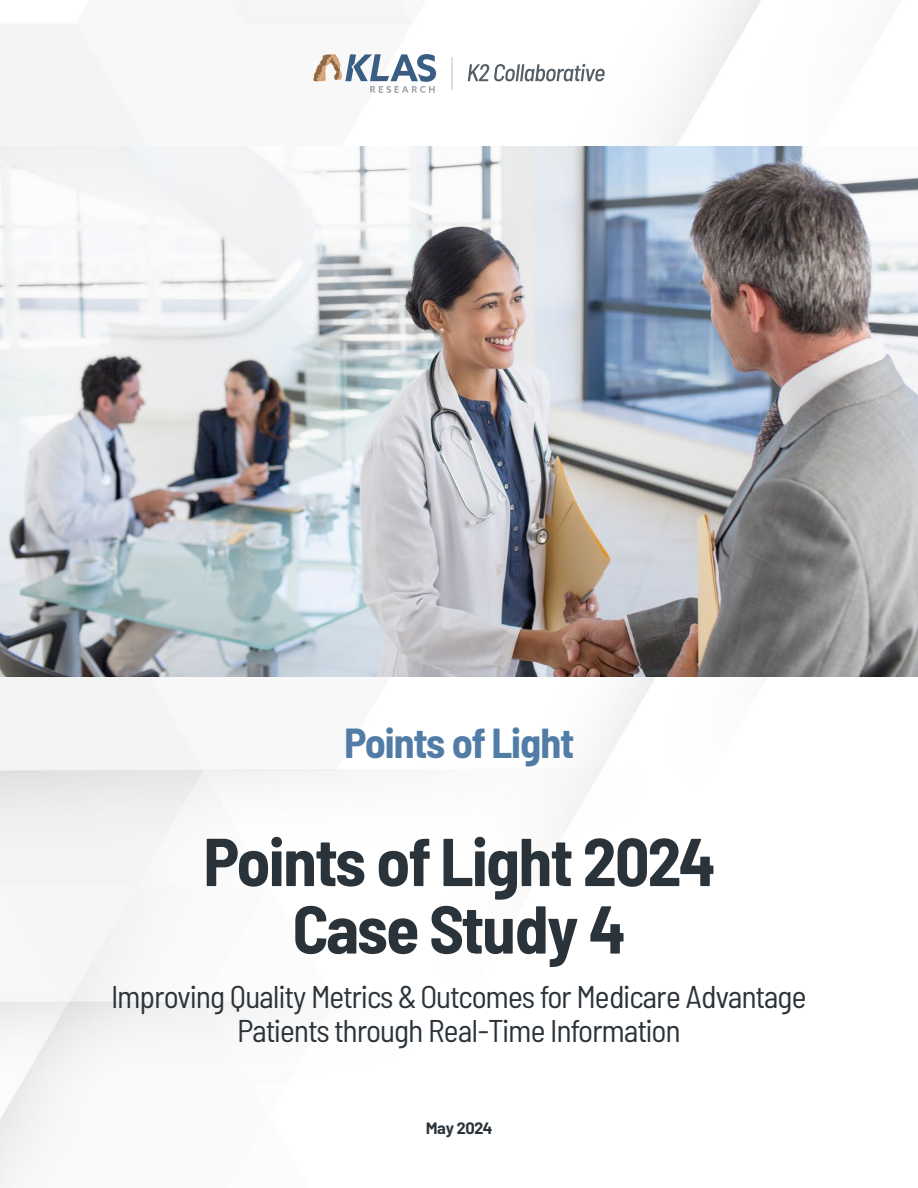
<style>
.page{position:relative;width:918px;height:1188px;background:#fff}
.page>*{position:absolute;margin:0;border:0;box-sizing:border-box;transform-origin:0 0}
.t1{font:700 semi-condensed 67.5px/67.5px "Barlow";letter-spacing:-.02em;color:#2b333a;text-align:center}
.t2{font:700 semi-condensed 42px "Barlow";letter-spacing:-.02em;color:#517ca6}
.t3{font:semi-condensed 31.5px/34.5px "Barlow";letter-spacing:-.02em;color:#2b333a;text-align:center}
.t4{font:700 16.5px "Barlow";letter-spacing:-.02em;color:#2b333a}
</style>
<div class="page">
<img style="left:0;top:0;width:918px;height:1188px">
<svg style="left:313px;top:54px;width:123px;height:39px"></svg>
<hr style="left:451px;top:57px;width:1px;height:33px;background:#bdc3c7">
<svg style="left:468px;top:64px;width:137px;height:17px"></svg>
<h2 class="t2" style="left:344px;top:713px;width:231px">Points of Light</h2>
<h1 class="t1" style="left:203px;top:823px;width:513px">Points of Light 2024<br>Case Study 4</h1>
<p class="t3" style="left:111px;top:977px;width:697px">Improving Quality Metrics &amp; Outcomes for Medicare Advantage<br>Patients through Real-Time Information</p>
<p class="t4" style="left:426px;top:1116px;width:68px">May 2024</p>
</div>
